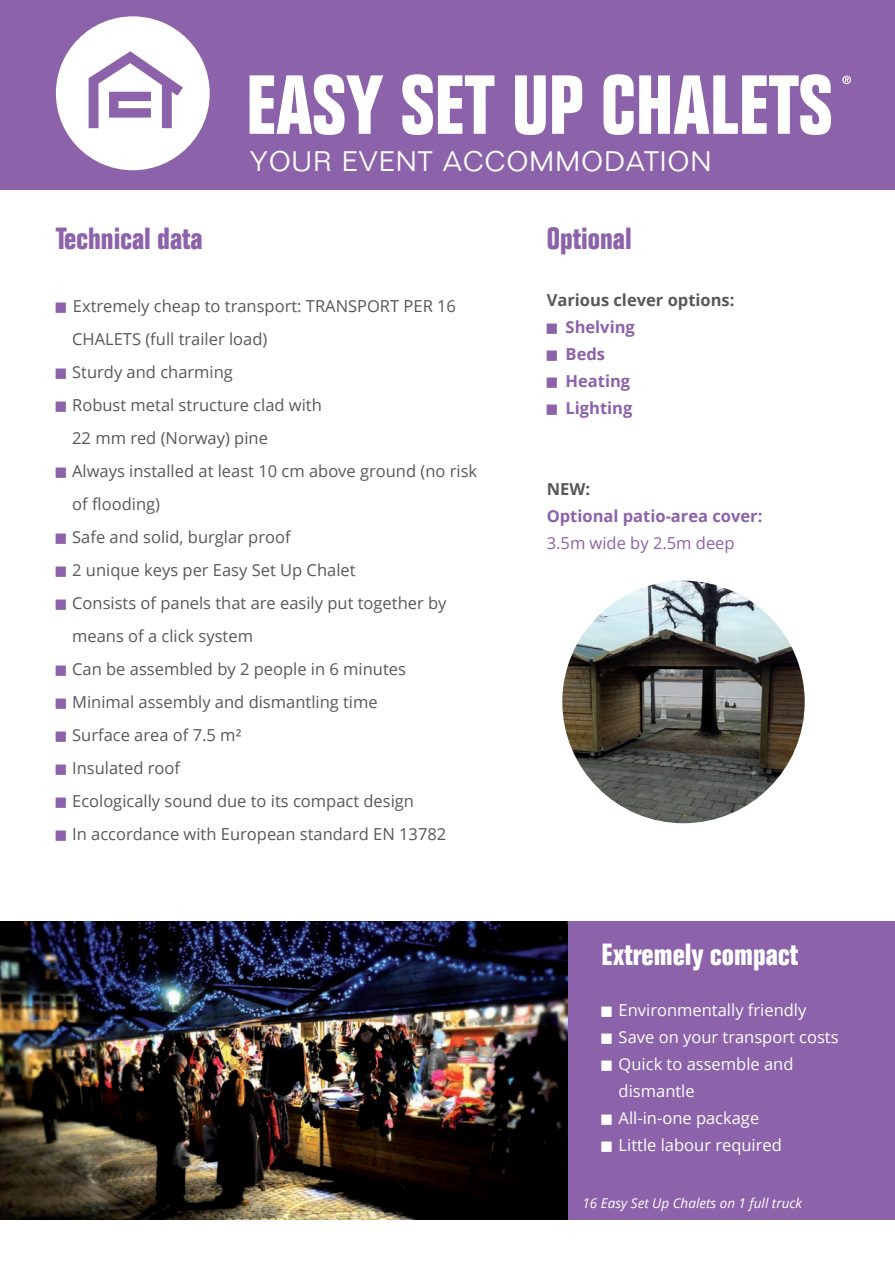
<style>
.page{position:relative;width:895px;height:1265px;background:#fff}
.page>*{position:absolute;margin:0;border:0;box-sizing:border-box;transform-origin:0 0}
.t1{font:700 condensed 30px "Folio";color:#8c62aa}
.t2{font:700 condensed 30px "Folio";color:#fff}
.t3{font:300 27.6px "Folio";letter-spacing:.05em;color:#fff}
.t4{font:16.5px/33px "Open Sans";color:#57585a}
.t5{font:16.5px/27px "Open Sans";color:#fff}
.t6{font:700 16.5px/27px "Open Sans";color:#8c62aa}
.t7{font:700 16.5px "Open Sans";color:#57585a}
.t8{font:16.5px "Open Sans";color:#8c62aa}
.t9{font:italic 13.5px "Open Sans";color:#fff}
</style>
<div class="page">
<div style="left:568px;top:920px;width:327px;height:298px;background:#8c62aa"></div>
<div style="left:0;top:0;width:895px;height:189px;background:#8c62aa"></div>
<img style="left:0;top:921px;width:568px;height:297px">
<div style="left:56px;top:16px;width:154px;height:154px;background:#fff;border-radius:50%"></div>
<svg style="left:89px;top:51px;width:94px;height:77px"></svg>
<svg style="left:842px;top:76px;width:9px;height:8px"></svg>
<svg style="left:250px;top:74px;width:133px;height:61px"></svg>
<svg style="left:402px;top:74px;width:92px;height:61px"></svg>
<svg style="left:515px;top:75px;width:31px;height:60px"></svg>
<svg style="left:552px;top:75px;width:30px;height:59px"></svg>
<svg style="left:603px;top:74px;width:228px;height:61px"></svg>
<img style="left:562px;top:580px;width:243px;height:243px;border-radius:121px">
<h2 class="t3" style="left:250px;top:145px;width:462px">YOUR EVENT ACCOMMODATION</h2>
<h1 class="t1" style="left:56px;top:221px;width:148px">Technical data</h1>
<p class="t4" style="left:72px;top:289px;width:407px">Extremely cheap to transport: TRANSPORT PER 16<br>CHALETS (full trailer load)<br>Sturdy and charming<br>Robust metal structure clad with<br>22 mm red (Norway) pine<br>Always installed at least 10 cm above ground (no risk of flooding)<br>Safe and solid, burglar proof<br>2 unique keys per Easy Set Up Chalet<br>Consists of panels that are easily put together by means of a click system<br>Can be assembled by 2 people in 6 minutes<br>Minimal assembly and dismantling time<br>Surface area of 7.5 m²<br>Insulated roof<br>Ecologically sound due to its compact design<br>In accordance with European standard EN 13782</p>
<h1 class="t1" style="left:547px;top:221px;width:86px">Optional</h1>
<p class="t7" style="left:547px;top:288px;width:189px">Various clever options:</p>
<p class="t6" style="left:566px;top:313px;width:71px">Shelving<br>Beds<br>Heating<br>Lighting</p>
<p class="t7" style="left:547px;top:477px;width:45px">NEW:</p>
<p class="t6" style="left:547px;top:502px;width:217px">Optional patio-area cover:</p>
<p class="t8" style="left:547px;top:531px;width:189px">3.5m wide by 2.5m deep</p>
<h1 class="t2" style="left:602px;top:937px;width:198px">Extremely compact</h1>
<p class="t5" style="left:619px;top:995px;width:221px">Environmentally friendly<br>Save on your transport costs<br>Quick to assemble and dismantle<br>All-in-one package<br>Little labour required</p>
<p class="t9" style="left:582px;top:1193px;width:221px">16 Easy Set Up Chalets on 1 full truck</p>
</div>
